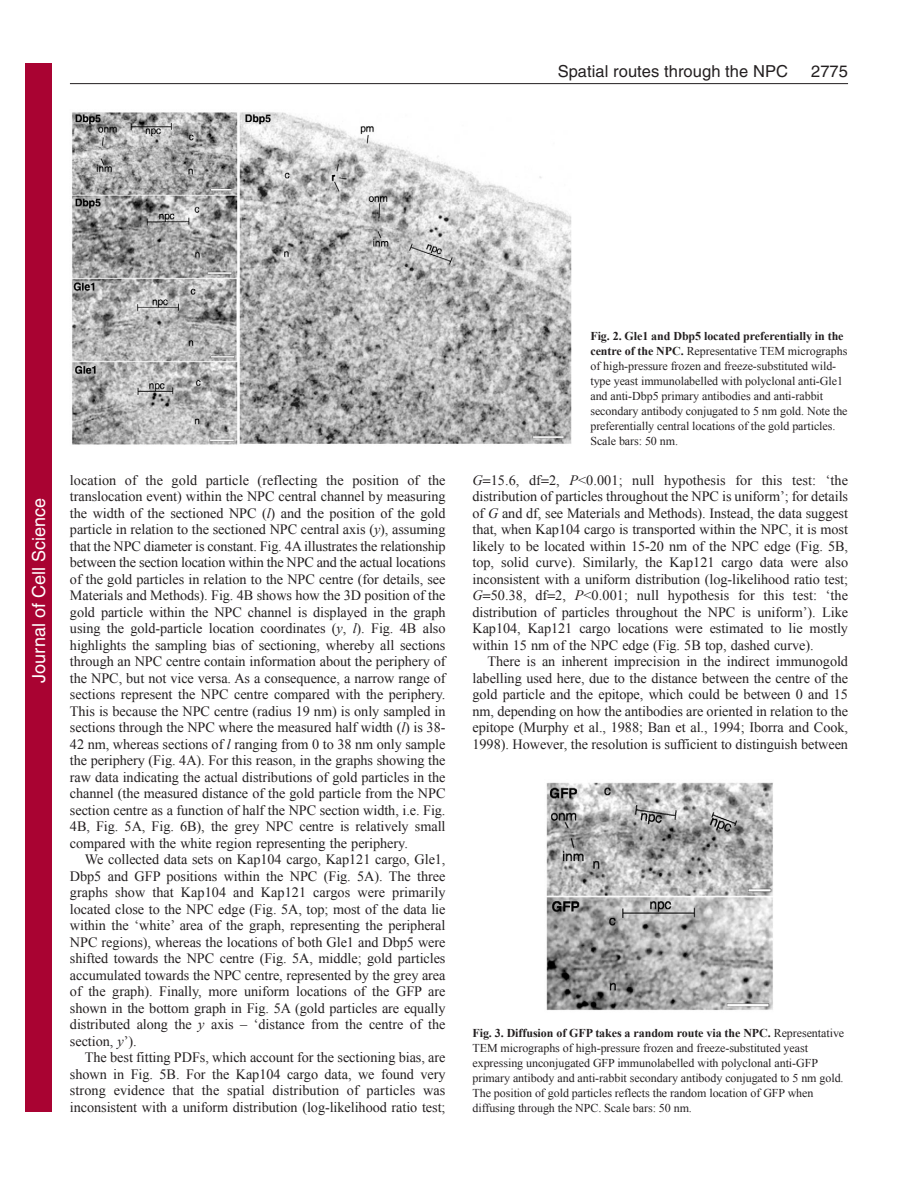
<style>
.page{position:relative;width:918px;height:1188px;background:#fff}
.page>*{position:absolute;margin:0;border:0;box-sizing:border-box;transform-origin:0 0}
.t1{font:18px "Helvetica";color:#fff}
.t2{font:16.5px "Helvetica";letter-spacing:.005em;color:#231f20}
.t3{font:14.25px/16.5px "Times New Roman";letter-spacing:-.005em;color:#231f20;text-align:justify}
.t4{font:12px/15px "Times New Roman";letter-spacing:-.005em;color:#231f20}
.s1{font-style:italic}
.s2{font-weight:700}
</style>
<div class="page">
<hr style="left:70px;top:83px;width:778px;height:1px;background:#231f20">
<img style="left:72px;top:112px;width:500px;height:333px">
<img style="left:546px;top:782px;width:227px;height:229px">
<div style="left:26px;top:64px;width:26px;height:1048px;background:#a90332"></div>
<p class="t2" style="left:558px;top:65px;width:232px">Spatial routes through the NPC</p>
<p class="t2" style="left:811px;top:65px;width:38px">2775</p>
<p class="t1" style="left:28px;top:683px;width:186px;rotate:-90deg">Journal of Cell Science</p>
<p class="t3" style="left:70px;top:471px;width:377px">location of the gold particle (reflecting the position of the translocation event) within the NPC central channel by measuring the width of the sectioned NPC (<span class="s1">l</span>) and the position of the gold particle in relation to the sectioned NPC central axis (<span class="s1">y</span>), assuming that the NPC diameter is constant. Fig. 4A illustrates the relationship between the section location within the NPC and the actual locations of the gold particles in relation to the NPC centre (for details, see Materials and Methods). Fig. 4B shows how the 3D position of the gold particle within the NPC channel is displayed in the graph using the gold-particle location coordinates (<span class="s1">y</span>, <span class="s1">l</span>). Fig. 4B also highlights the sampling bias of sectioning, whereby all sections through an NPC centre contain information about the periphery of the NPC, but not vice versa. As a consequence, a narrow range of sections represent the NPC centre compared with the periphery.<br>This is because the NPC centre (radius 19 nm) is only sampled in sections through the NPC where the measured half width (<span class="s1">l</span>) is 38- 42 nm, whereas sections of <span class="s1">l</span> ranging from 0 to 38 nm only sample the periphery (Fig. 4A). For this reason, in the graphs showing the raw data indicating the actual distributions of gold particles in the channel (the measured distance of the gold particle from the NPC section centre as a function of half the NPC section width, i.e. Fig.<br>4B, Fig. 5A, Fig. 6B), the grey NPC centre is relatively small compared with the white region representing the periphery.</p>
<p class="t3" style="left:70px;top:851px;width:377px;text-indent:15px">We collected data sets on Kap104 cargo, Kap121 cargo, Gle1, Dbp5 and GFP positions within the NPC (Fig. 5A). The three graphs show that Kap104 and Kap121 cargos were primarily located close to the NPC edge (Fig. 5A, top; most of the data lie within the ‘white’ area of the graph, representing the peripheral NPC regions), whereas the locations of both Gle1 and Dbp5 were shifted towards the NPC centre (Fig. 5A, middle; gold particles accumulated towards the NPC centre, represented by the grey area of the graph). Finally, more uniform locations of the GFP are shown in the bottom graph in Fig. 5A (gold particles are equally distributed along the <span class="s1">y</span> axis – ‘distance from the centre of the section, <span class="s1">y</span>’).</p>
<p class="t3" style="left:70px;top:1049px;width:377px;text-indent:15px">The best fitting PDFs, which account for the sectioning bias, are shown in Fig. 5B. For the Kap104 cargo data, we found very strong evidence that the spatial distribution of particles was inconsistent with a uniform distribution (log-likelihood ratio test;</p>
<p class="t4" style="left:590px;top:328px;width:259px"><span class="s2">Fig. 2. Gle1 and Dbp5 located preferentially in the centre of the NPC.</span> Representative TEM micrographs of high-pressure frozen and freeze-substituted wild&shy;type yeast immunolabelled with polyclonal anti-Gle1 and anti-Dbp5 primary antibodies and anti-rabbit secondary antibody conjugated to 5 nm gold. Note the preferentially central locations of the gold particles.<br>Scale bars: 50 nm.</p>
<p class="t3" style="left:473px;top:471px;width:377px"><span class="s1">G</span> 15.6, df 2, <span class="s1">P</span>&lt;0.001; null hypothesis for this test: ‘the distribution of particles throughout the NPC is uniform’; for details of <span class="s1">G</span> and df, see Materials and Methods). Instead, the data suggest that, when Kap104 cargo is transported within the NPC, it is most likely to be located within 15-20 nm of the NPC edge (Fig. 5B, top, solid curve). Similarly, the Kap121 cargo data were also inconsistent with a uniform distribution (log-likelihood ratio test; <span class="s1">G</span> 50.38, df 2, <span class="s1">P</span>&lt;0.001; null hypothesis for this test: ‘the distribution of particles throughout the NPC is uniform’). Like Kap104, Kap121 cargo locations were estimated to lie mostly within 15 nm of the NPC edge (Fig. 5B top, dashed curve).</p>
<p class="t3" style="left:473px;top:653px;width:377px;text-indent:15px">There is an inherent imprecision in the indirect immunogold labelling used here, due to the distance between the centre of the gold particle and the epitope, which could be between 0 and 15 nm, depending on how the antibodies are oriented in relation to the epitope (Murphy et al., 1988; Ban et al., 1994; Iborra and Cook, 1998). However, the resolution is sufficient to distinguish between</p>
<p class="t4" style="left:472px;top:1025px;width:373px"><span class="s2">Fig. 3. Diffusion of GFP takes a random route via the NPC.</span> Representative TEM micrographs of high-pressure frozen and freeze-substituted yeast expressing unconjugated GFP immunolabelled with polyclonal anti-GFP primary antibody and anti-rabbit secondary antibody conjugated to 5 nm gold.<br>The position of gold particles reflects the random location of GFP when diffusing through the NPC. Scale bars: 50 nm.</p>
</div>
